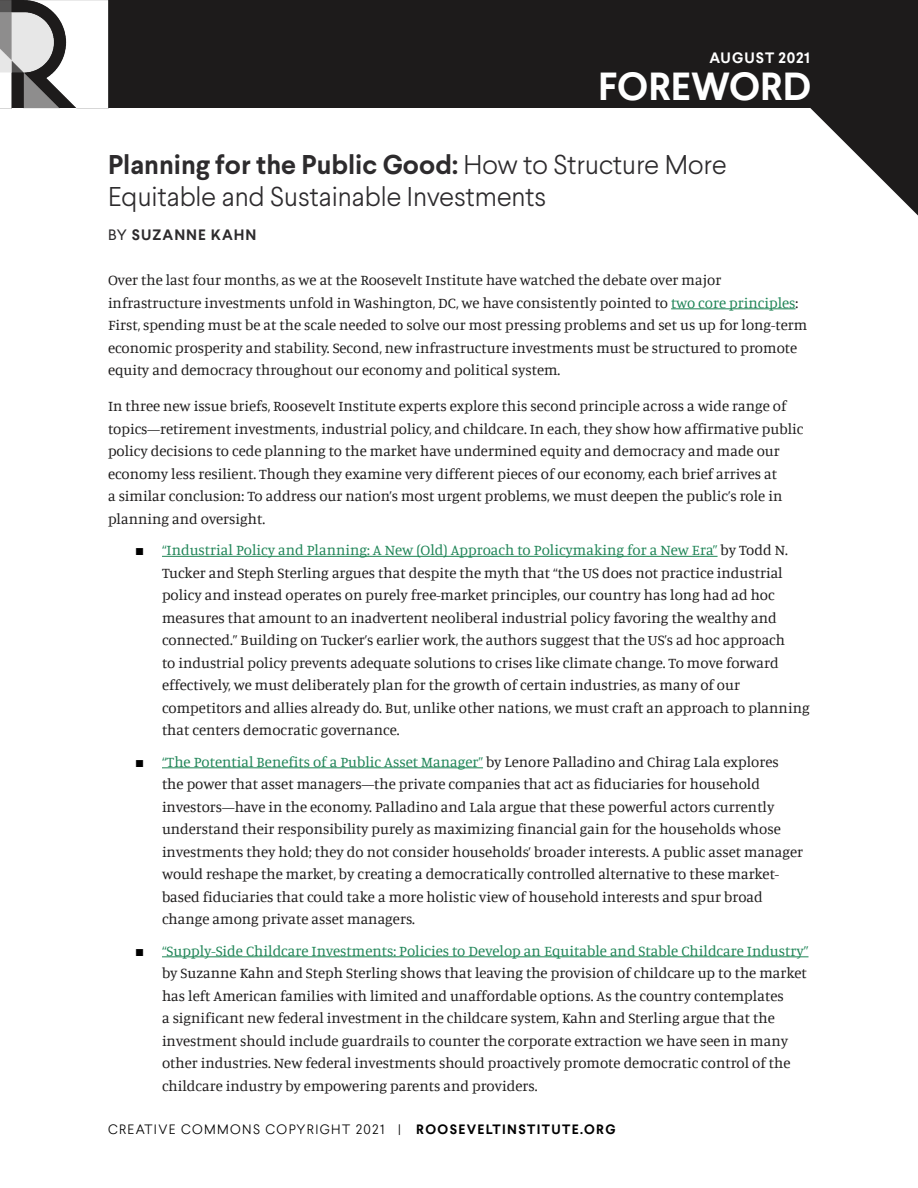
<style>
.page{position:relative;width:918px;height:1188px;background:#fff}
.page>*{position:absolute;margin:0;border:0;box-sizing:border-box;transform-origin:0 0}
.t1{font:700 39px "Larsseit";color:#fff}
.t2{font:300 27px/31.5px "Larsseit";color:#2d2b2d}
.t3{font:15px/22.5px "Manuale";color:#1d1b1b}
.t4{font:700 15px "Larsseit";letter-spacing:.07em;color:#2d2b2d}
.t5{font:700 15px "Larsseit";letter-spacing:.06em;color:#fff}
.t6{font:300 13.5px "Larsseit";letter-spacing:.1em;color:#000}
.s1{font-weight:700}
.s2{font-weight:400}
.s3{color:#1e8456}
.s4{font-family:"Arial";color:#000}
</style>
<div class="page">
<hr style="left:671px;top:308px;width:125px;height:1px;background:#1e8456">
<hr style="left:162px;top:556px;width:556px;height:1px;background:#1e8456">
<hr style="left:162px;top:767px;width:321px;height:1px;background:#1e8456">
<hr style="left:162px;top:956px;width:647px;height:1px;background:#1e8456">
<svg style="left:133px;top:0;width:785px;height:216px;fill:#1d1b1b"></svg>
<img style="left:0;top:0;width:133px;height:109px">
<p class="t5" style="left:709px;top:48px;width:102px">AUGUST 2021</p>
<h1 class="t1" style="left:598px;top:60px;width:215px">FOREWORD</h1>
<h2 class="t2" style="left:108px;top:149px;width:620px"><span class="s1">Planning for the Public Good:</span> How to Structure More<br>Equitable and Sustainable Investments</h2>
<p class="t4" style="left:108px;top:224px;width:150px"><span class="s2">BY</span> SUZANNE KAHN</p>
<p class="t3" style="left:108px;top:268px;width:701px">Over the last four months, as we at the Roosevelt Institute have watched the debate over major infrastructure investments unfold in Washington, DC, we have consistently pointed to <span class="s3">two core principles</span>:<br>First, spending must be at the scale needed to solve our most pressing problems and set us up for long-term economic prosperity and stability. Second, new infrastructure investments must be structured to promote equity and democracy throughout our economy and political system.</p>
<p class="t3" style="left:108px;top:394px;width:697px">In three new issue briefs, Roosevelt Institute experts explore this second principle across a wide range of topics—retirement investments, industrial policy, and childcare. In each, they show how affirmative public policy decisions to cede planning to the market have undermined equity and democracy and made our economy less resilient. Though they examine very different pieces of our economy, each brief arrives at<br>a similar conclusion: To address our nation’s most urgent problems, we must deepen the public’s role in planning and oversight.</p>
<p class="t3" style="left:162px;top:538px;width:649px;text-indent:-27px"><span class="s4">■</span> <span class="s3">“Industrial Policy and Planning: A New (Old) Approach to Policymaking for a New Era”</span> by Todd N.<br>Tucker and Steph Sterling argues that despite the myth that “the US does not practice industrial policy and instead operates on purely free-market principles, our country has long had ad hoc measures that amount to an inadvertent neoliberal industrial policy favoring the wealthy and connected.” Building on Tucker’s earlier work, the authors suggest that the US’s ad hoc approach<br>to industrial policy prevents adequate solutions to crises like climate change. To move forward effectively, we must deliberately plan for the growth of certain industries, as many of our competitors and allies already do. But, unlike other nations, we must craft an approach to planning that centers democratic governance.</p>
<p class="t3" style="left:162px;top:750px;width:643px;text-indent:-27px"><span class="s4">■</span> <span class="s3">“The Potential Benefits of a Public Asset Manager”</span> by Lenore Palladino and Chirag Lala explores the power that asset managers—the private companies that act as fiduciaries for household investors—have in the economy. Palladino and Lala argue that these powerful actors currently understand their responsibility purely as maximizing financial gain for the households whose investments they hold; they do not consider households’ broader interests. A public asset manager would reshape the market, by creating a democratically controlled alternative to these market&shy;based fiduciaries that could take a more holistic view of household interests and spur broad change among private asset managers.</p>
<p class="t3" style="left:162px;top:939px;width:648px;text-indent:-27px"><span class="s4">■</span> <span class="s3">“Supply-Side Childcare Investments: Policies to Develop an Equitable and Stable Childcare Industry” </span>by Suzanne Kahn and Steph Sterling shows that leaving the provision of childcare up to the market has left American families with limited and unaffordable options. As the country contemplates<br>a significant new federal investment in the childcare system, Kahn and Sterling argue that the investment should include guardrails to counter the corporate extraction we have seen in many other industries. New federal investments should proactively promote democratic control of the childcare industry by empowering parents and providers.</p>
<p class="t6" style="left:108px;top:1121px;width:509px">CREATIVE COMMONS COPYRIGHT 2021 | <span class="s1">ROOSEVELTINSTITUTE.ORG</span></p>
</div>
